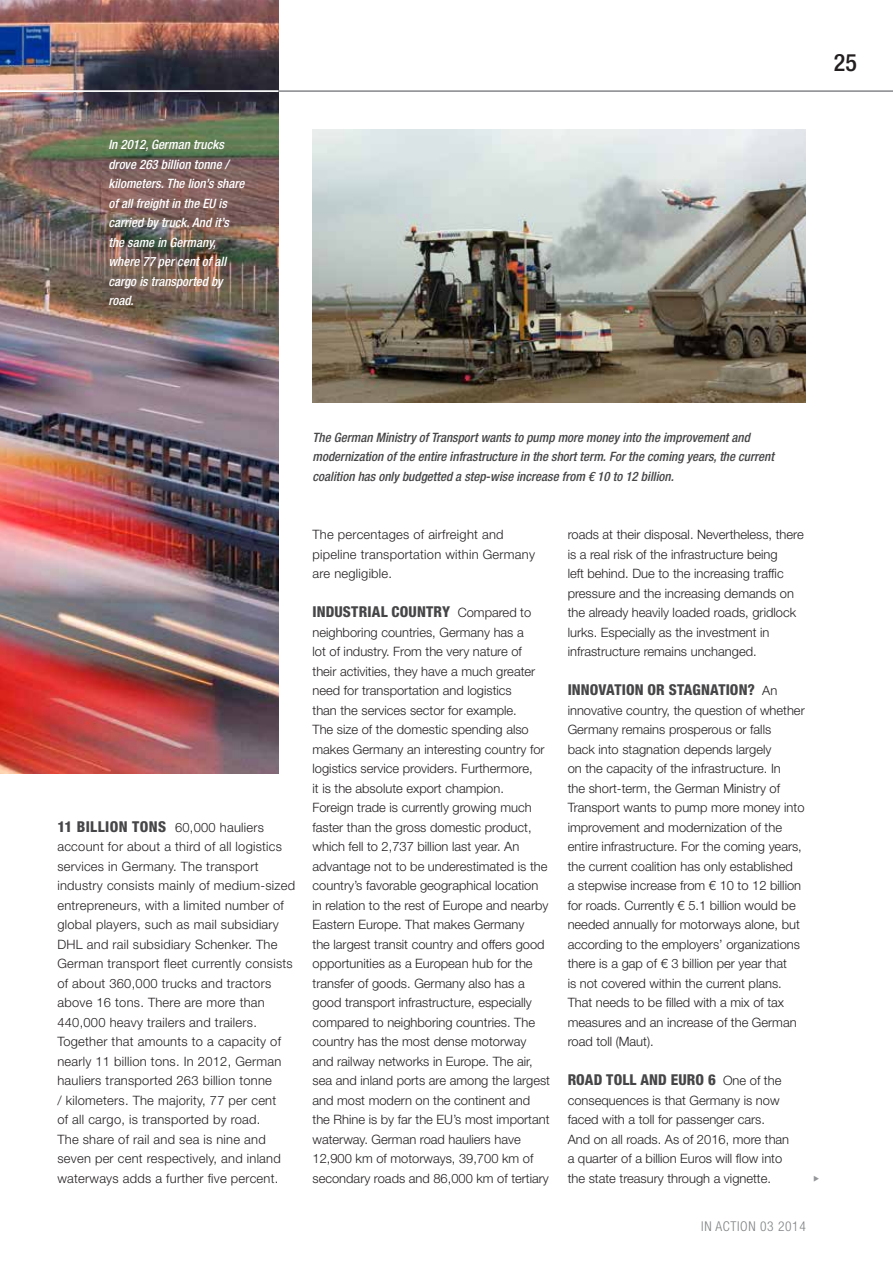
<style>
.page{position:relative;width:893px;height:1263px;background:#fff}
.page>*{position:absolute;margin:0;border:0;box-sizing:border-box;transform-origin:0 0}
.t1{font:500 condensed 24px "Helvetica Neue LT Pro";color:#231f20}
.t2{font:800 condensed 15px "Helvetica Neue LT Pro";letter-spacing:.005em;color:#464547}
.t3{font:300 condensed 13.5px "Helvetica Neue LT Pro";letter-spacing:.045em;color:#808285}
.t4{font:300 12.9px/19.5px "Helvetica Neue LT Pro";color:#231f20}
.t5{font:300 12.9px/19.5px "Helvetica Neue LT Pro";letter-spacing:.02em;color:#231f20}
.t6{font:italic 500 condensed 12.9px/19.5px "Helvetica Neue LT Pro";color:#464547}
.t7{font:italic 500 condensed 12.9px/19.5px "Helvetica Neue LT Pro";color:#fff}
.s1{font-weight:800;font-stretch:condensed;font-size:15px;color:#464547}
.s2{font-weight:300;font-stretch:normal;font-size:12.9px;color:#231f20}
</style>
<div class="page">
<img style="left:0;top:0;width:279px;height:773px">
<img style="left:313px;top:130px;width:493px;height:273px">
<img style="left:0;top:31px;width:279px;height:62px">
<hr style="left:279px;top:90px;width:614px;height:2px;background:#939598">
<p class="t7" style="left:108px;top:135px;width:138px">In 2012, German trucks drove 263 billion tonne / kilometers. The lion’s share of all freight in the EU is carried by truck. And it’s the same in Germany, where 77 per cent of all cargo is transported by road.</p>
<h1 class="t1" style="left:834px;top:48px;width:25px">25</h1>
<p class="t6" style="left:313px;top:427px;width:463px">The German Ministry of Transport wants to pump more money into the improvement and modernization of the entire infrastructure in the short term. For the coming years, the current coalition has only budgetted a step-wise increase from € 10 to 12 billion.</p>
<p class="t5" style="left:57px;top:817px;width:239px"><span class="s1">11 BILLION TONS</span> 60,000 hauliers account for about a third of all logistics services in Germany. The transport industry consists mainly of medium-sized entrepreneurs, with a limited number of global players, such as mail subsidiary DHL and rail subsidiary Schenker. The German transport fleet currently consists of about 360,000 trucks and tractors above 16 tons. There are more than 440,000 heavy trailers and trailers.<br>Together that amounts to a capacity of nearly 11 billion tons. In 2012, German hauliers transported 263 billion tonne<br>/ kilometers. The majority, 77 per cent<br>of all cargo, is transported by road.<br>The share of rail and sea is nine and seven per cent respectively, and inland waterways adds a further five percent.</p>
<p class="t5" style="left:313px;top:524px;width:224px">The percentages of airfreight and pipeline transportation within Germany are negligible.</p>
<p class="t2" style="left:313px;top:602px;width:220px">INDUSTRIAL COUNTRY <span class="s2">Compared to</span></p>
<p class="t4" style="left:313px;top:622px;width:239px">neighboring countries, Germany has a<br>lot of industry. From the very nature of<br>their activities, they have a much greater need for transportation and logistics<br>than the services sector for example.<br>The size of the domestic spending also makes Germany an interesting country for logistics service providers. Furthermore,<br>it is the absolute export champion.<br>Foreign trade is currently growing much faster than the gross domestic product, which fell to 2,737 billion last year. An advantage not to be underestimated is the country’s favorable geographical location in relation to the rest of Europe and nearby Eastern Europe. That makes Germany<br>the largest transit country and offers good opportunities as a European hub for the transfer of goods. Germany also has a good transport infrastructure, especially compared to neighboring countries. The country has the most dense motorway and railway networks in Europe. The air, sea and inland ports are among the largest and most modern on the continent and the Rhine is by far the EU’s most important waterway. German road hauliers have 12,900 km of motorways, 39,700 km of secondary roads and 86,000 km of tertiary</p>
<p class="t4" style="left:568px;top:525px;width:238px">roads at their disposal. Nevertheless, there is a real risk of the infrastructure being<br>left behind. Due to the increasing traffic pressure and the increasing demands on the already heavily loaded roads, gridlock lurks. Especially as the investment in infrastructure remains unchanged.</p>
<p class="t2" style="left:568px;top:680px;width:211px">INNOVATION OR STAGNATION? <span class="s2">An</span></p>
<p class="t4" style="left:568px;top:700px;width:239px">innovative country, the question of whether Germany remains prosperous or falls<br>back into stagnation depends largely<br>on the capacity of the infrastructure. In<br>the short-term, the German Ministry of Transport wants to pump more money into improvement and modernization of the entire infrastructure. For the coming years, the current coalition has only established<br>a stepwise increase from € 10 to 12 billion for roads. Currently € 5.1 billion would be needed annually for motorways alone, but according to the employers’ organizations there is a gap of € 3 billion per year that<br>is not covered within the current plans.<br>That needs to be filled with a mix of tax measures and an increase of the German road toll (Maut).</p>
<p class="t2" style="left:568px;top:1070px;width:215px">ROAD TOLL AND EURO 6 <span class="s2">One of the</span></p>
<p class="t4" style="left:568px;top:1090px;width:223px">consequences is that Germany is now faced with a toll for passenger cars.<br>And on all roads. As of 2016, more than a quarter of a billion Euros will flow into the state treasury through a vignette.</p>
<p class="t3" style="left:701px;top:1219px;width:106px">IN ACTION 03 2014</p>
</div>
